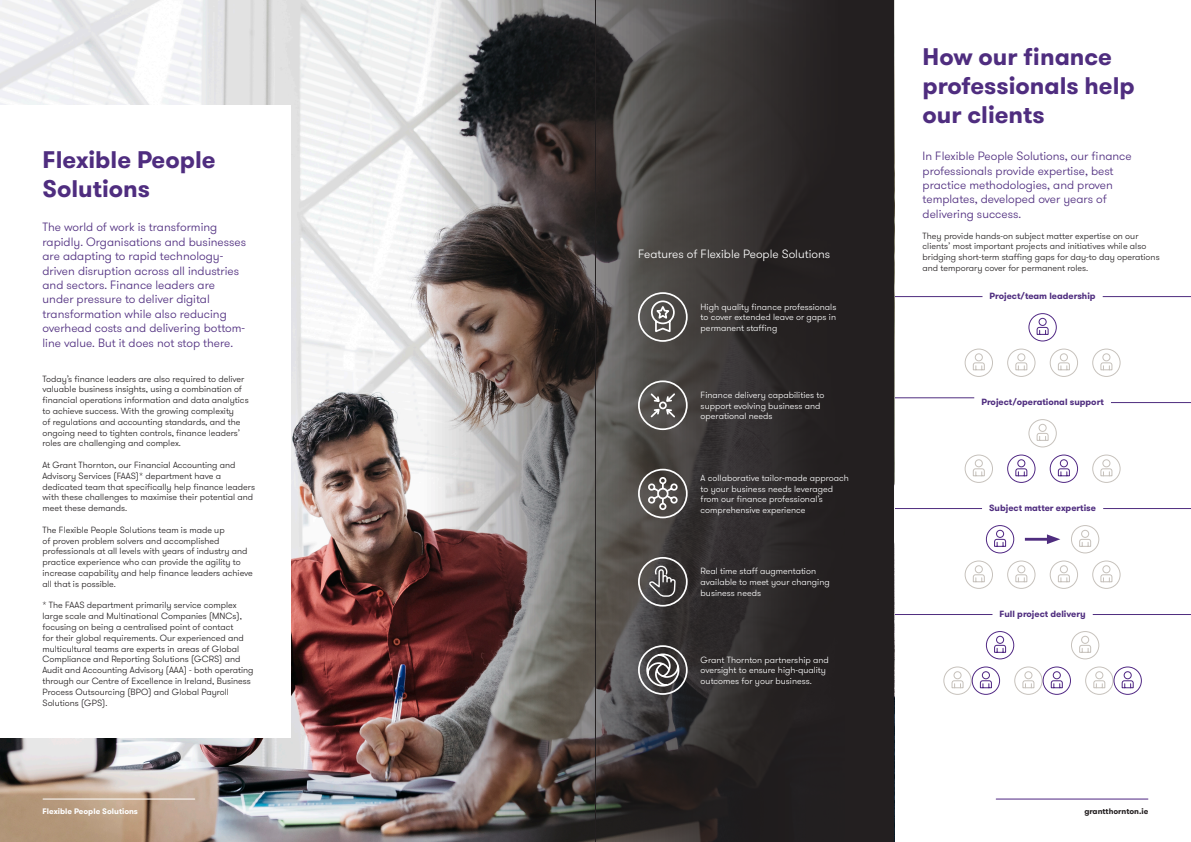
<style>
.page{position:relative;width:1191px;height:842px;background:#fff}
.page>*{position:absolute;margin:0;border:0;box-sizing:border-box;transform-origin:0 0}
.t1{font:700 24px/28.8px "GT Walsheim Pro";color:#4f2d7f}
.t2{font:300 12px/14.4px "GT Walsheim Pro";color:#4f2d7f}
.t3{font:300 12px "GT Walsheim Pro";color:#fff}
.t4{font:300 9px/10.8px "GT Walsheim Pro";color:#231f20}
.t5{font:300 9px/10.8px "GT Walsheim Pro";color:#fff}
.Paragraph_Style_5{font:700 9px "GT Walsheim Pro";color:#4f2d7f}
.t6{font:700 8px "GT Walsheim Pro";color:#fff}
.t7{font:700 8px "GT Walsheim Pro";color:#231f20}
</style>
<div class="page">
<hr style="left:886px;top:397px;width:88px;height:1px;background:#4f2d7f">
<svg style="left:1028px;top:313px;width:28px;height:28px"></svg>
<svg style="left:964px;top:349px;width:29px;height:28px"></svg>
<svg style="left:1007px;top:349px;width:28px;height:28px"></svg>
<svg style="left:1049px;top:349px;width:29px;height:28px"></svg>
<svg style="left:1092px;top:349px;width:28px;height:28px"></svg>
<hr style="left:894px;top:296px;width:88px;height:1px;background:#4f2d7f">
<hr style="left:1102px;top:296px;width:89px;height:1px;background:#4f2d7f">
<hr style="left:1111px;top:402px;width:80px;height:1px;background:#4f2d7f">
<svg style="left:1028px;top:419px;width:28px;height:28px"></svg>
<svg style="left:1007px;top:454px;width:28px;height:29px"></svg>
<svg style="left:964px;top:454px;width:29px;height:29px"></svg>
<svg style="left:1092px;top:454px;width:28px;height:29px"></svg>
<svg style="left:1049px;top:454px;width:29px;height:29px"></svg>
<hr style="left:893px;top:508px;width:89px;height:1px;background:#4f2d7f">
<hr style="left:1103px;top:508px;width:88px;height:1px;background:#4f2d7f">
<svg style="left:986px;top:525px;width:28px;height:28px"></svg>
<svg style="left:964px;top:560px;width:29px;height:29px"></svg>
<svg style="left:1007px;top:560px;width:28px;height:29px"></svg>
<svg style="left:1049px;top:560px;width:29px;height:29px"></svg>
<svg style="left:1092px;top:560px;width:28px;height:29px"></svg>
<svg style="left:1071px;top:525px;width:28px;height:28px"></svg>
<hr style="left:1025px;top:538px;width:27px;height:3px;background:#4f2d7f">
<svg style="left:1047px;top:534px;width:13px;height:10px"></svg>
<hr style="left:886px;top:614px;width:106px;height:1px;background:#4f2d7f">
<hr style="left:1092px;top:614px;width:99px;height:1px;background:#4f2d7f">
<svg style="left:986px;top:631px;width:28px;height:28px"></svg>
<svg style="left:1071px;top:631px;width:28px;height:28px"></svg>
<svg style="left:943px;top:666px;width:57px;height:29px"></svg>
<svg style="left:1014px;top:666px;width:57px;height:29px"></svg>
<svg style="left:1085px;top:666px;width:56px;height:29px"></svg>
<hr style="left:996px;top:798px;width:152px;height:1px;background:#4e2582">
<img style="left:0;top:0;width:894px;height:842px">
<div style="left:0;top:105px;width:291px;height:632px;background:#fff"></div>
<hr style="left:43px;top:798px;width:152px;height:1px;background:#fff">
<hr style="left:595px;top:0;width:1px;height:842px;background:#231f20">
<svg style="left:638px;top:292px;width:49px;height:50px;background:#726f6d"></svg>
<svg style="left:638px;top:380px;width:49px;height:50px;background:#6c6966"></svg>
<svg style="left:638px;top:469px;width:49px;height:49px;background:#716e6b"></svg>
<svg style="left:638px;top:557px;width:49px;height:50px;background:#615e5e"></svg>
<svg style="left:638px;top:645px;width:49px;height:50px;background:#6a6869"></svg>
<p class="t1" style="left:43px;top:146px;width:175px">Flexible People<br>Solutions</p>
<p class="t2" style="left:43px;top:220px;width:205px">The world of work is transforming rapidly. Organisations and businesses are adapting to rapid technology&shy;driven disruption across all industries and sectors. Finance leaders are under pressure to deliver digital transformation while also reducing overhead costs and delivering bottom&shy;line value. But it does not stop there.</p>
<p class="t4" style="left:43px;top:373px;width:208px">Today’s finance leaders are also required to deliver valuable business insights, using a combination of financial operations information and data analytics to achieve success. With the growing complexity<br>of regulations and accounting standards, and the ongoing need to tighten controls, finance leaders’ roles are challenging and complex.</p>
<p class="t4" style="left:43px;top:460px;width:214px">At Grant Thornton, our Financial Accounting and Advisory Services (FAAS)* department have a dedicated team that specifically help finance leaders with these challenges to maximise their potential and meet these demands.</p>
<p class="t4" style="left:43px;top:524px;width:212px">The Flexible People Solutions team is made up<br>of proven problem solvers and accomplished professionals at all levels with years of industry and practice experience who can provide the agility to increase capability and help finance leaders achieve all that is possible.</p>
<p class="t4" style="left:43px;top:600px;width:212px">* The FAAS department primarily service complex large scale and Multinational Companies (MNCs), focusing on being a centralised point of contact<br>for their global requirements. Our experienced and multicultural teams are experts in areas of Global Compliance and Reporting Solutions (GCRS) and Audit and Accounting Advisory (AAA) - both operating through our Centre of Excellence in Ireland, Business Process Outsourcing (BPO) and Global Payroll Solutions (GPS).</p>
<p class="t6" style="left:43px;top:806px;width:97px">Flexible People Solutions</p>
<p class="t3" style="left:638px;top:246px;width:194px">Features of Flexible People Solutions</p>
<p class="t5" style="left:700px;top:301px;width:137px;text-align:justify">High quality finance professionals to cover extended leave or gaps in permanent staffing</p>
<p class="t5" style="left:700px;top:389px;width:125px">Finance delivery capabilities to support evolving business and operational needs</p>
<p class="t5" style="left:700px;top:472px;width:150px">A collaborative tailor-made approach to your business needs leveraged from our finance professional’s comprehensive experience</p>
<p class="t5" style="left:700px;top:566px;width:131px">Real time staff augmentation available to meet your changing business needs</p>
<p class="t5" style="left:700px;top:654px;width:130px">Grant Thornton partnership and oversight to ensure high-quality outcomes for your business.</p>
<p class="t1" style="left:922px;top:43px;width:214px">How our finance professionals help our clients</p>
<p class="t2" style="left:922px;top:149px;width:211px">In Flexible People Solutions, our finance professionals provide expertise, best practice methodologies, and proven templates, developed over years of delivering success.</p>
<p class="t4" style="left:922px;top:230px;width:239px">They provide hands-on subject matter expertise on our clients’ most important projects and initiatives while also bridging short-term staffing gaps for day-to day operations and temporary cover for permanent roles.</p>
<p class="Paragraph_Style_5" style="left:989px;top:290px;width:108px">Project/team leadership</p>
<p class="Paragraph_Style_5" style="left:981px;top:396px;width:124px">Project/operational support</p>
<p class="Paragraph_Style_5" style="left:989px;top:502px;width:108px">Subject matter expertise</p>
<p class="Paragraph_Style_5" style="left:999px;top:608px;width:88px">Full project delivery</p>
<p class="t7" style="left:1084px;top:806px;width:66px">grantthornton.ie</p>
</div>
